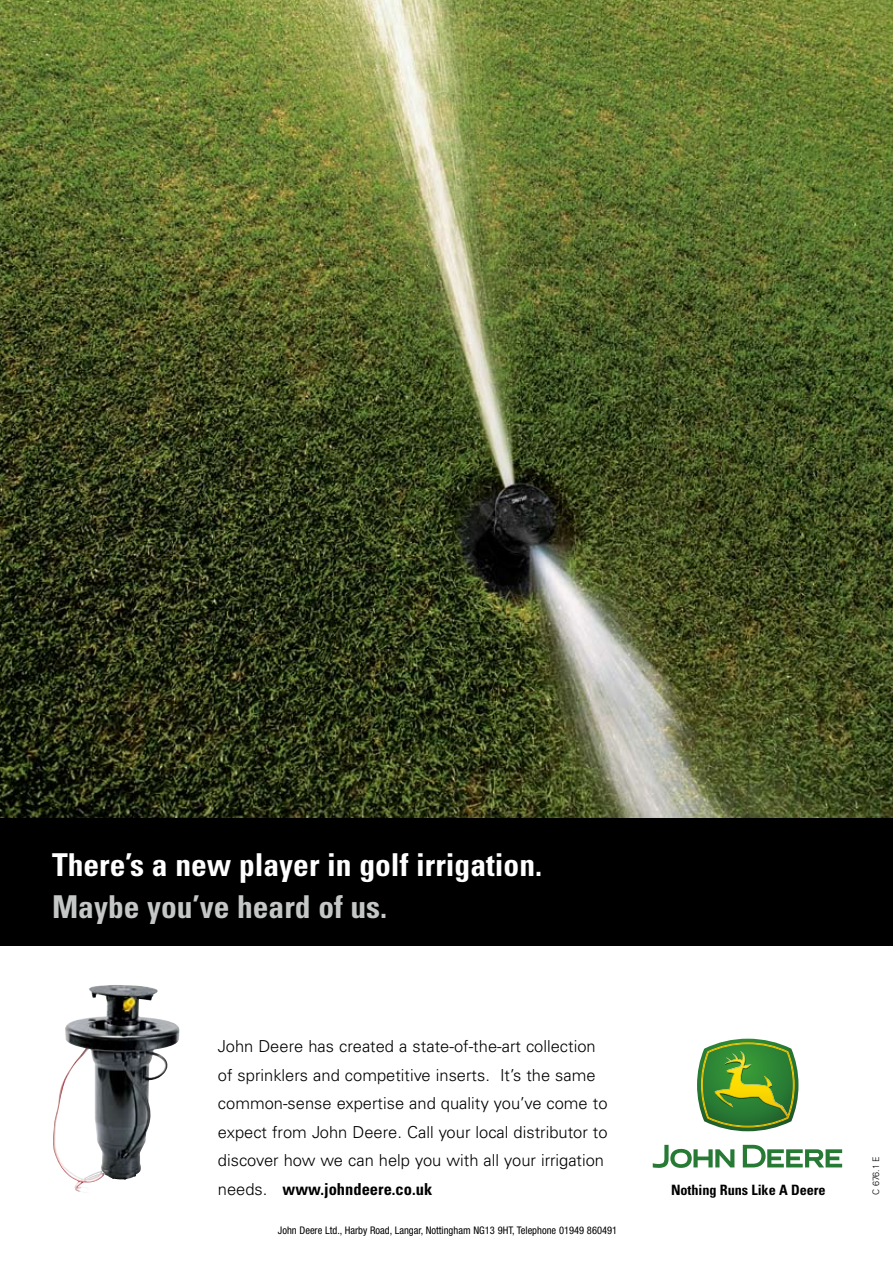
<style>
.page{position:relative;width:893px;height:1263px;background:#fff}
.page>*{position:absolute;margin:0;border:0;box-sizing:border-box;transform-origin:0 0}
.t1{font:700 condensed 31.5px "Univers LT Std";color:#fff}
.t2{font:700 condensed 31.5px "Univers LT Std";color:#c5c6c6}
.t3{font:300 16.5px/28.5px "Univers LT Std";color:#000}
.t4{font:700 condensed 14.25px "Univers LT Std";letter-spacing:-.005em;color:#000}
.t5{font:condensed 10.5px "Helvetica Neue LT Pro";color:#000}
.t6{font:300 9px "Univers LT Std";color:#000}
.s1{font-weight:700;font-stretch:condensed}
</style>
<div class="page">
<img style="left:0;top:0;width:893px;height:818px">
<svg style="left:743px;top:1145px;width:99px;height:22px"></svg>
<svg style="left:653px;top:1145px;width:81px;height:23px"></svg>
<svg style="left:697px;top:1039px;width:101px;height:92px;background:#669b45"></svg>
<div style="left:0;top:818px;width:893px;height:128px;background:#000"></div>
<img style="left:53px;top:985px;width:54px;height:207px">
<h1 class="t1" style="left:52px;top:846px;width:492px">There’s a new player in golf irrigation.</h1>
<h1 class="t2" style="left:52px;top:888px;width:337px">Maybe you’ve heard of us.</h1>
<p class="t3" style="left:218px;top:1032px;width:391px">John Deere has created a state-of-the-art collection of sprinklers and competitive inserts. It’s the same common-sense expertise and quality you’ve come to expect from John Deere. Call your local distributor to discover how we can help you with all your irrigation needs. <span class="s1">www.johndeere.co.uk</span></p>
<p class="t5" style="left:278px;top:1224px;width:341px">John Deere Ltd., Harby Road, Langar, Nottingham NG13 9HT, Telephone 01949 860491</p>
<p class="t4" style="left:671px;top:1181px;width:156px">Nothing Runs Like A Deere</p>
<p class="t6" style="left:871px;top:1195px;width:40px;rotate:-90deg">C 676.1 E</p>
</div>
